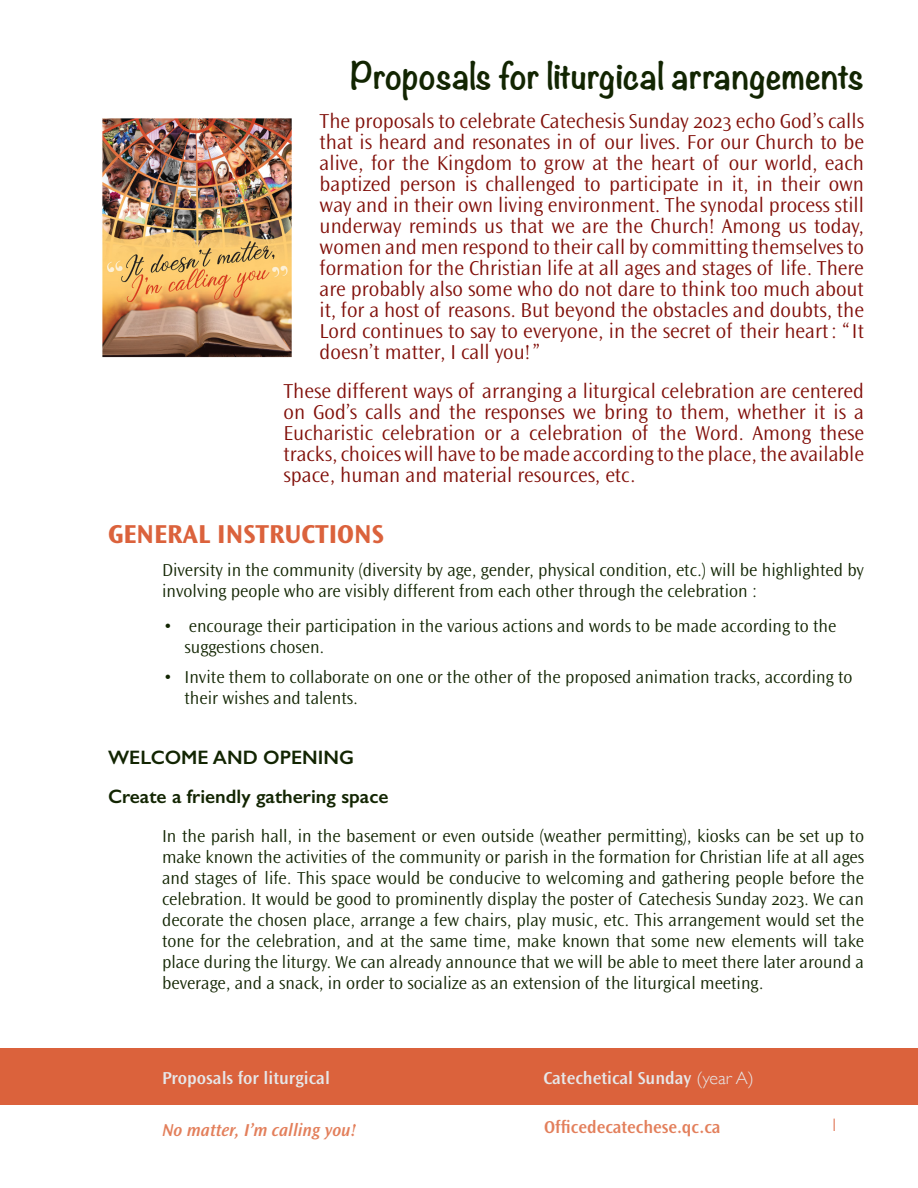
<style>
.page{position:relative;width:918px;height:1188px;background:#fff}
.page>*{position:absolute;margin:0;border:0;box-sizing:border-box;transform-origin:0 0}
.titre_à_droite{font:700 33px "Noteworthy";color:#122502}
.sous-titre_Ocean{font:27px "Ocean Sans MT Bold SC";color:#db623c}
.tx_Debut__Large{font:21px/21px "Ocean Sans MT Light Os F";color:#810f09;text-align:justify}
.sous-titre_2{font:600 19.5px "Gill Sans";color:#122502}
.tx_reg{font:18px/21px "Ocean Sans MT Light Os F";color:#122502}
.tx_reg_-_enumération{font:18px/21px "Ocean Sans MT Light Os F";color:#122502}
.t1{font:600 18px "Ocean Sans";color:#e6e7e9}
.t2{font:italic 600 18px "Ocean Sans";color:#e37f5b}
.t3{font:600 18px "Ocean Sans";color:#e37f5b}
.t4{font:300 18px "Gill Sans";color:#db623c}
.s1{font-family:"Gill Sans";font-weight:300}
</style>
<div class="page">
<div style="left:0;top:1049px;width:918px;height:56px;background:#db623c"></div>
<img style="left:102px;top:118px;width:190px;height:240px">
<p class="titre_à_droite" style="left:351px;top:46px;width:515px">Proposals for liturgical arrangements</p>
<p class="tx_Debut__Large" style="left:320px;top:111px;width:546px">The proposals to celebrate Catechesis Sunday 2023 echo God’s calls that is heard and resonates in of our lives. For our Church to be alive, for the Kingdom to grow at the heart of our world, each baptized person is challenged to participate in it, in their own way and in their own living environment. The synodal process still underway reminds us that we are the Church! Among us today, women and men respond to their call by committing themselves to formation for the Christian life at all ages and stages of life. There are probably also some who do not dare to think too much about it, for a host of reasons. But beyond the obstacles and doubts, the Lord continues to say to everyone, in the secret of their heart: “It doesn’t matter, I call you!”</p>
<p class="tx_Debut__Large" style="left:284px;top:381px;width:582px">These different ways of arranging a liturgical celebration are centered on God’s calls and the responses we bring to them, whether it is a Eucharistic celebration or a celebration of the Word. Among these tracks, choices will have to be made according to the place, the available space, human and material resources, etc.</p>
<p class="sous-titre_Ocean" style="left:108px;top:519px;width:277px">GENERAL INSTRUCTIONS</p>
<p class="tx_reg" style="left:162px;top:560px;width:703px">Diversity in the community (diversity by age, gender, physical condition, etc.) will be highlighted by involving people who are visibly different from each other through the celebration :</p>
<p class="tx_reg_-_enumération" style="left:184px;top:616px;width:653px;text-indent:-21px">• ●encourage their participation in the various actions and words to be made according to the suggestions chosen.</p>
<p class="tx_reg_-_enumération" style="left:184px;top:667px;width:670px;text-indent:-21px">• Invite them to collaborate on one or the other of the proposed animation tracks, according to their wishes and talents.</p>
<p class="sous-titre_2" style="left:108px;top:746px;width:247px">WELCOME AND OPENING</p>
<p class="sous-titre_2" style="left:108px;top:785px;width:282px">Create a friendly gathering space</p>
<p class="tx_reg" style="left:162px;top:826px;width:704px;text-align:justify">In the parish hall, in the basement or even outside (weather permitting), kiosks can be set up to make known the activities of the community or parish in the formation for Christian life at all ages and stages of life. This space would be conducive to welcoming and gathering people before the celebration. It would be good to prominently display the poster of Catechesis Sunday 2023. We can decorate the chosen place, arrange a few chairs, play music, etc. This arrangement would set the tone for the celebration, and at the same time, make known that some new elements will take place during the liturgy. We can already announce that we will be able to meet there later around a beverage, and a snack, in order to socialize as an extension of the liturgical meeting.</p>
<p class="t1" style="left:162px;top:1069px;width:169px">Proposals for liturgical</p>
<p class="t1" style="left:543px;top:1068px;width:212px">Catechetical Sunday <span class="s1">(year A)</span></p>
<p class="t2" style="left:162px;top:1120px;width:196px">No matter, I’m calling you!</p>
<p class="t3" style="left:544px;top:1117px;width:178px">Officedecatechese.qc.ca</p>
<p class="t4" style="left:830px;top:1111px;width:10px">1</p>
</div>
